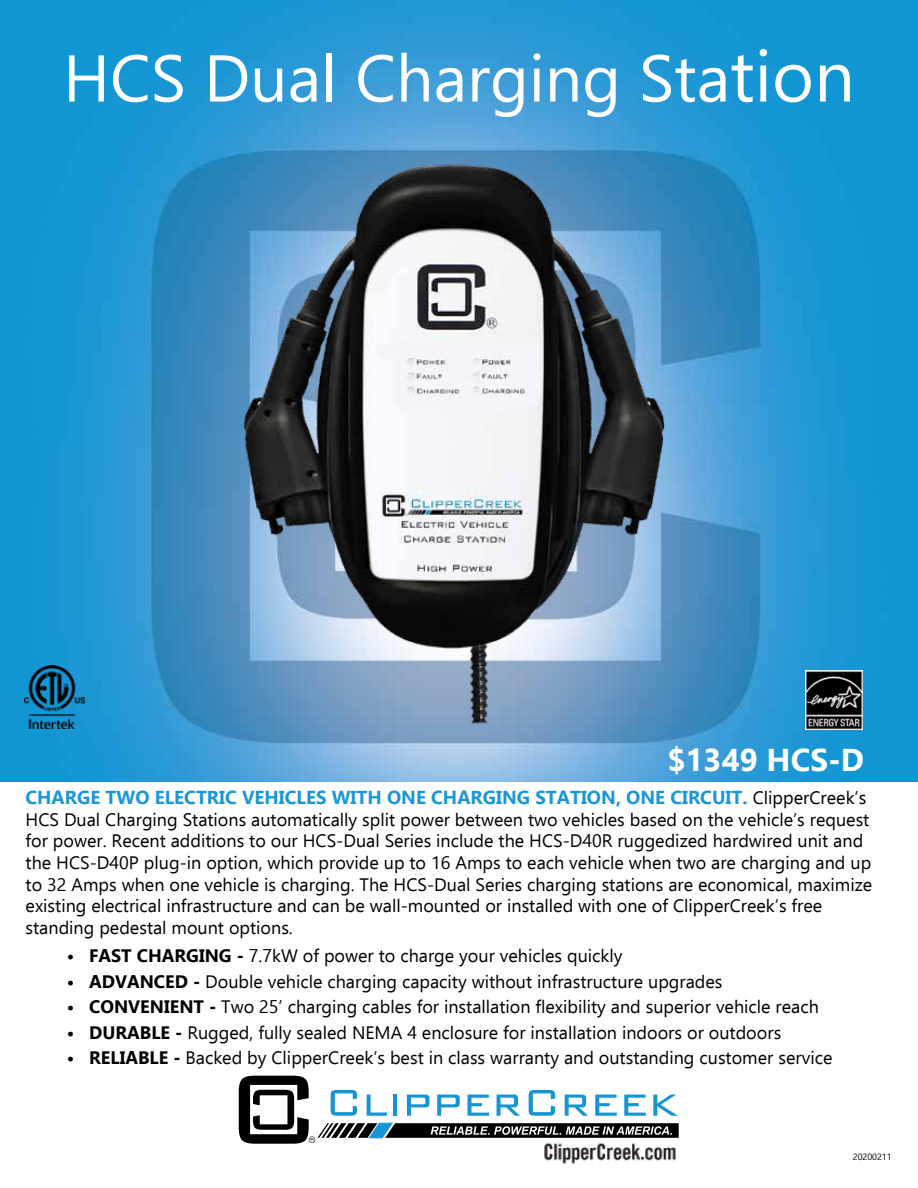
<style>
.page{position:relative;width:918px;height:1188px;background:#fff}
.page>*{position:absolute;margin:0;border:0;box-sizing:border-box;transform-origin:0 0}
.t1{font:66px "Ebrima";color:#fff}
.t2{font:700 31.5px "Ebrima";color:#fff}
.t3{font:700 18.75px "Ebrima";color:#1a97d4}
.t4{font:18px/21.6px "Ebrima";color:#000}
.t5{font:9px "Ebrima";color:#000}
.s1{font-size:72px}
.s2{font-weight:400;font-size:18px;color:#000}
.s3{font-weight:700}
</style>
<div class="page">
<img style="left:0;top:0;width:918px;height:782px">
<img style="left:24px;top:665px;width:60px;height:64px">
<svg style="left:239px;top:1076px;width:440px;height:68px"></svg>
<img style="left:542px;top:1139px;width:137px;height:25px">
<img style="left:243px;top:155px;width:432px;height:627px">
<img style="left:805px;top:671px;width:58px;height:58px">
<h1 class="t1" style="left:63px;top:29px;width:793px">HCS Dual Charging Sta<span class="s1">tion</span></h1>
<h2 class="t2" style="left:667px;top:735px;width:198px">$1349 HCS-D</h2>
<p class="t3" style="left:26px;top:783px;width:842px">CHARGE TWO ELECTRIC VEHICLES WITH ONE CHARGING STATION, ONE CIRCUIT. <span class="s2">ClipperCreek’s</span></p>
<p class="t4" style="left:26px;top:808px;width:848px">HCS Dual Charging Stations automatically split power between two vehicles based on the vehicle’s request for power. Recent additions to our HCS-Dual Series include the HCS-D40R ruggedized hardwired unit and the HCS-D40P plug-in option, which provide up to 16 Amps to each vehicle when two are charging and up to 32 Amps when one vehicle is charging. The HCS-Dual Series charging stations are economical, maximize existing electrical infrastructure and can be wall-mounted or installed with one of ClipperCreek’s free standing pedestal mount options.</p>
<p class="t4" style="left:67px;top:945px;width:557px"><span class="s3">• FAST CHARGING -</span> 7.7kW of power to charge your vehicles quickly</p>
<p class="t4" style="left:67px;top:970px;width:657px"><span class="s3">• ADVANCED -</span> Double vehicle charging capacity without infrastructure upgrades</p>
<p class="t4" style="left:67px;top:996px;width:754px"><span class="s3">• CONVENIENT -</span> Two 25’ charging cables for installation flexibility and superior vehicle reach</p>
<p class="t4" style="left:67px;top:1021px;width:716px"><span class="s3">• DURABLE -</span> Rugged, fully sealed NEMA 4 enclosure for installation indoors or outdoors</p>
<p class="t4" style="left:67px;top:1047px;width:767px"><span class="s3">• RELIABLE -</span> Backed by ClipperCreek’s best in class warranty and outstanding customer service</p>
<p class="t5" style="left:853px;top:1150px;width:40px">20200211</p>
</div>
